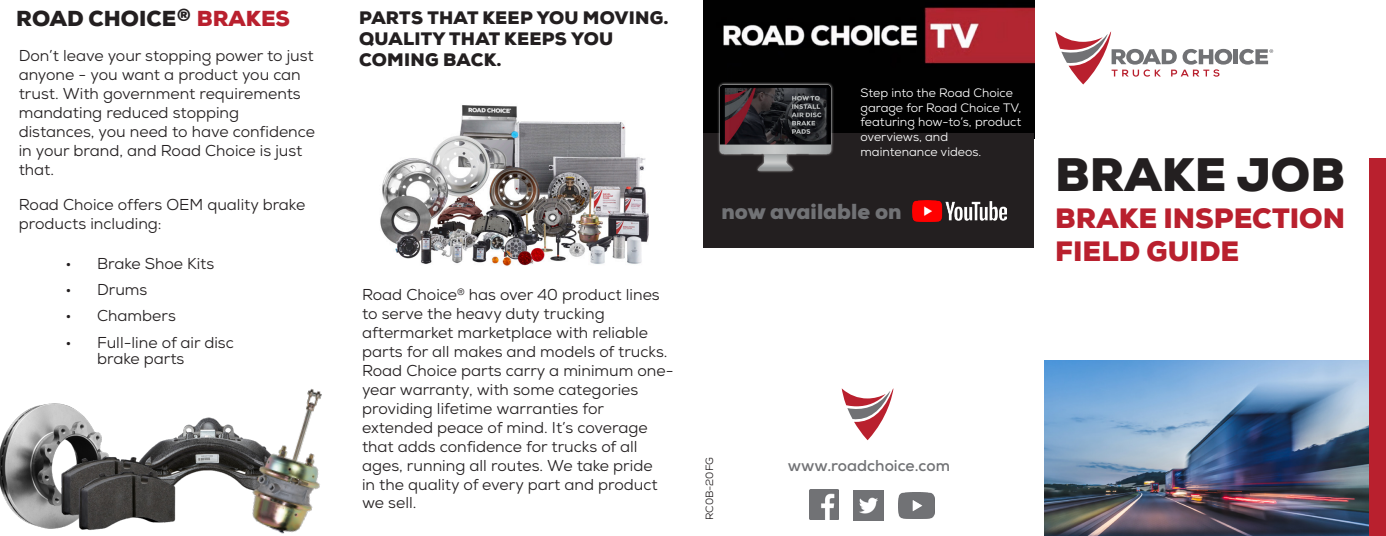
<style>
.page{position:relative;width:1386px;height:536px;background:#fff}
.page>*{position:absolute;margin:0;border:0;box-sizing:border-box;transform-origin:0 0}
.t1{font:900 45.5px "Nexa";color:#231f20}
.t2{font:900 27.12px/32.6px "Nexa";color:#b9202e}
.t3{font:900 21px "Nexa";color:#231f20}
.t4{font:900 21px "Nexa";color:#717275}
.t5{font:900 17.5px "Nexa";letter-spacing:.015em;color:#231f20}
.t6{font:15.75px/18.9px "Nexa";color:#231f20}
.t7{font:700 15.75px "Nexa";color:#717275}
.t8{font:12.25px/14.7px "Nexa";color:#fff}
.t9{font:10.5px "Nexa";color:#231f20}
.s1{font-family:"Volvo Novum";font-weight:700}
.s2{color:#b9202e}
</style>
<div class="page">
<hr style="left:1234px;top:49px;width:4px;height:15px;background:#717275">
<svg style="left:1239px;top:49px;width:34px;height:16px"></svg>
<svg style="left:1055px;top:31px;width:177px;height:53px"></svg>
<img style="left:1045px;top:360px;width:325px;height:176px">
<div style="left:1370px;top:158px;width:16px;height:378px;background:#b9202e"></div>
<img style="left:380px;top:105px;width:269px;height:161px">
<svg style="left:842px;top:388px;width:51px;height:52px"></svg>
<img style="left:145px;top:417px;width:75px;height:64px">
<img style="left:0;top:403px;width:108px;height:126px">
<img style="left:56px;top:454px;width:123px;height:76px">
<img style="left:220px;top:388px;width:102px;height:146px">
<img style="left:704px;top:0;width:330px;height:133px">
<div style="left:704px;top:133px;width:330px;height:114px;background:#231f20"></div>
<img style="left:912px;top:200px;width:94px;height:21px">
<div style="left:713px;top:78px;width:127px;height:103px;background:#fff;opacity:.22"></div>
<img style="left:809px;top:489px;width:30px;height:30px">
<img style="left:854px;top:490px;width:29px;height:30px">
<img style="left:898px;top:492px;width:37px;height:26px">
<p class="t3" style="left:16px;top:5px;width:275px">ROAD CHOICE<span class="s1">®</span> <span class="s2">BRAKES</span></p>
<p class="t6" style="left:19px;top:47px;width:296px">Don’t leave your stopping power to just anyone - you want a product you can trust. With government requirements mandating reduced stopping</p>
<p class="t6" style="left:19px;top:122px;width:298px">distances, you need to have confidence in your brand, and Road Choice is just that.</p>
<p class="t6" style="left:19px;top:195px;width:288px">Road Choice offers OEM quality brake</p>
<p class="t6" style="left:19px;top:214px;width:144px">products including:</p>
<p class="t6" style="left:66px;top:254px;width:150px">• Brake Shoe Kits</p>
<p class="t6" style="left:66px;top:280px;width:83px">• Drums</p>
<p class="t6" style="left:66px;top:306px;width:112px">• Chambers</p>
<p class="t6" style="left:97px;top:334px;width:138px;line-height:16.6px;text-indent:-32px">• Full-line of air disc brake parts</p>
<p class="t5" style="left:359px;top:6px;width:311px">PARTS THAT KEEP YOU MOVING.</p>
<p class="t5" style="left:359px;top:27px;width:255px">QUALITY THAT KEEPS YOU</p>
<p class="t5" style="left:359px;top:48px;width:144px">COMING BACK.</p>
<p class="t6" style="left:362px;top:285px;width:299px">Road Choice<sup>®</sup> has over 40 product lines to serve the heavy duty trucking</p>
<p class="t6" style="left:362px;top:323px;width:313px">aftermarket marketplace with reliable parts for all makes and models of trucks.<br>Road Choice parts carry a minimum one&shy;year warranty, with some categories</p>
<p class="t6" style="left:362px;top:399px;width:244px">providing lifetime warranties for</p>
<p class="t6" style="left:362px;top:418px;width:297px">extended peace of mind. It’s coverage that adds confidence for trucks of all ages, running all routes. We take pride in the quality of every part and product we sell.</p>
<p class="t8" style="left:861px;top:85px;width:162px">Step into the Road Choice garage for Road Choice TV, featuring how-to’s, product overviews, and</p>
<p class="t8" style="left:861px;top:144px;width:122px">maintenance videos.</p>
<p class="t4" style="left:721px;top:198px;width:182px">now available on</p>
<p class="t9" style="left:703px;top:520px;width:65px;rotate:-90deg">RC0B-20FG</p>
<p class="t7" style="left:788px;top:455px;width:164px">www.roadchoice.com</p>
<p class="t1" style="left:1055px;top:145px;width:291px">BRAKE JOB</p>
<p class="t2" style="left:1055px;top:202px;width:291px">BRAKE INSPECTION<br>FIELD GUIDE</p>
</div>
